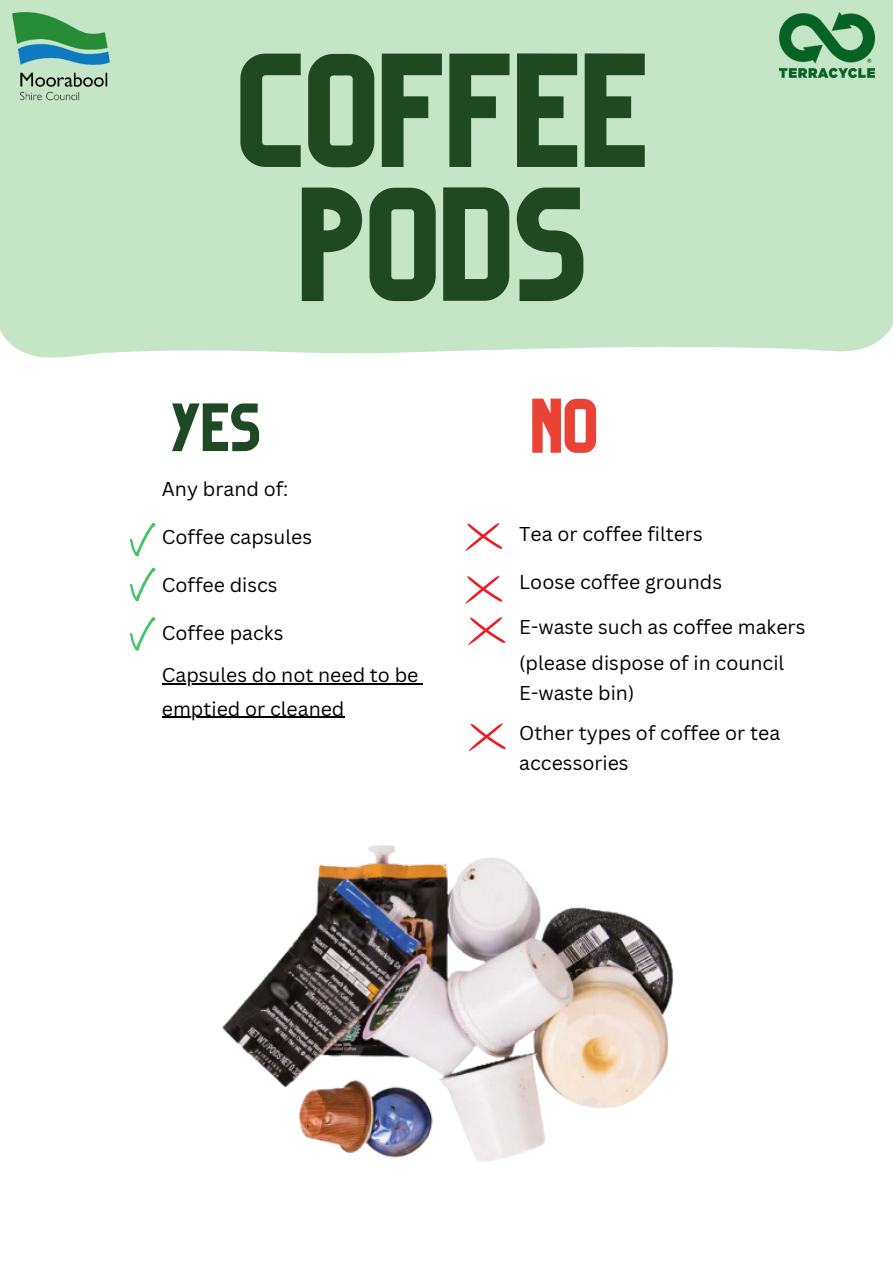
<style>
.page{position:relative;width:893px;height:1264px;background:#fff}
.page>*{position:absolute;margin:0;border:0;box-sizing:border-box;transform-origin:0 0}
.t1{font:149.85px/133.8px "Organic";color:#1e4922;text-align:center}
.t2{font:71.4px "Organic";color:#ea4335}
.t3{font:63px "Organic";color:#1e4922}
.t4{font:19.5px "Canva Sans";color:#000}
</style>
<div class="page">
<div style="left:0;top:0;width:892px;height:358px;background:#c4e6c7"></div>
<img style="left:222px;top:845px;width:452px;height:317px">
<svg style="left:130px;top:523px;width:26px;height:33px"></svg>
<hr style="left:162px;top:683px;width:256px;height:1px;background:#000">
<hr style="left:162px;top:717px;width:182px;height:1px;background:#000">
<svg style="left:130px;top:567px;width:26px;height:34px"></svg>
<svg style="left:130px;top:617px;width:26px;height:33px"></svg>
<svg style="left:465px;top:523px;width:37px;height:28px"></svg>
<svg style="left:465px;top:575px;width:37px;height:29px"></svg>
<svg style="left:468px;top:617px;width:37px;height:28px"></svg>
<svg style="left:468px;top:723px;width:37px;height:28px"></svg>
<img style="left:779px;top:12px;width:95px;height:65px">
<img style="left:13px;top:12px;width:96px;height:90px">
<p class="t1" style="left:240px;top:63px;width:413px">COFFEE<br>PODS</p>
<p class="t3" style="left:172px;top:404px;width:92px">YES</p>
<p class="t2" style="left:532px;top:399px;width:69px">NO</p>
<p class="t4" style="left:162px;top:475px;width:128px">Any brand of:</p>
<p class="t4" style="left:162px;top:523px;width:152px">Coffee capsules</p>
<p class="t4" style="left:162px;top:571px;width:117px">Coffee discs</p>
<p class="t4" style="left:162px;top:619px;width:123px">Coffee packs</p>
<p class="t4" style="left:162px;top:661px;width:258px">Capsules do not need to be</p>
<p class="t4" style="left:162px;top:695px;width:184px">emptied or cleaned</p>
<p class="t4" style="left:519px;top:520px;width:185px">Tea or coffee filters</p>
<p class="t4" style="left:519px;top:568px;width:204px">Loose coffee grounds</p>
<p class="t4" style="left:519px;top:613px;width:287px">E-waste such as coffee makers</p>
<p class="t4" style="left:519px;top:649px;width:266px">(please dispose of in council</p>
<p class="t4" style="left:519px;top:679px;width:117px">E-waste bin)</p>
<p class="t4" style="left:519px;top:719px;width:262px">Other types of coffee or tea</p>
<p class="t4" style="left:519px;top:749px;width:111px">accessories</p>
</div>
